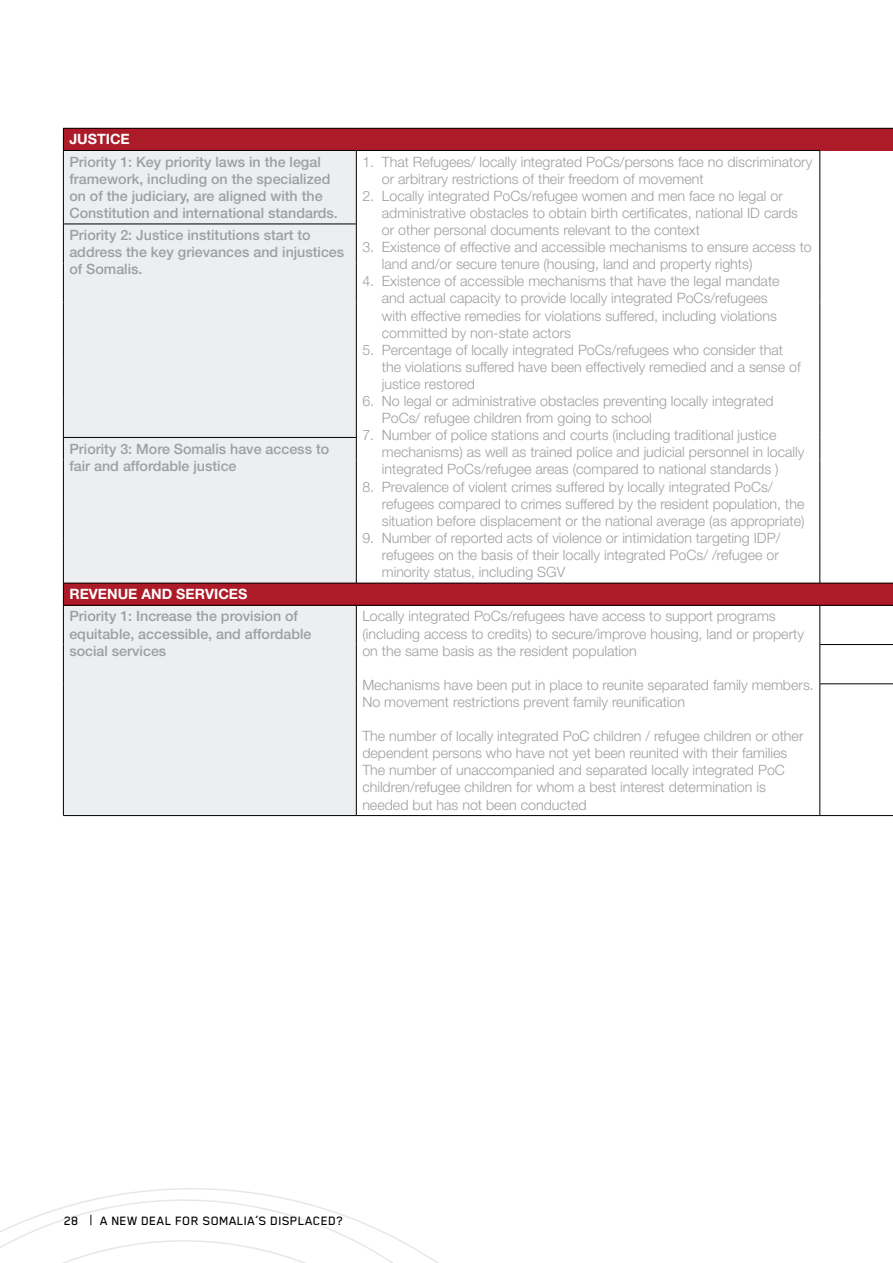
<style>
.page{position:relative;width:893px;height:1263px;background:#fff}
.page>*{position:absolute;margin:0;border:0;box-sizing:border-box;transform-origin:0 0}
.t1{font:300 14.25px/17.1px "Helvetica Neue LT Std";color:#9d9fa2}
.t2{font:500 14.25px/17.1px "Helvetica Neue LT Std";color:#9d9fa2}
.t3{font:700 14.25px "Helvetica Neue LT Std";color:#fff}
.t4{font:500 13.95px "Blender Pro";letter-spacing:.02em;color:#000}
.s1{font-family:"Helvetica Neue";font-weight:400;font-stretch:condensed}
</style>
<div class="page">
<svg style="left:0;top:1188px;width:438px;height:75px"></svg>
<div style="left:63px;top:128px;width:830px;height:22px;background:#ad1a28"></div>
<div style="left:64px;top:151px;width:292px;height:664px;background:#edeeef"></div>
<div style="left:63px;top:583px;width:830px;height:22px;background:#ad1a28"></div>
<hr style="left:63px;top:128px;width:293px;height:1px;background:#000">
<svg style="left:63px;top:128px;width:1px;height:22px"></svg>
<hr style="left:356px;top:128px;width:464px;height:1px;background:#000">
<hr style="left:820px;top:128px;width:73px;height:1px;background:#000">
<hr style="left:63px;top:150px;width:293px;height:1px;background:#000">
<hr style="left:63px;top:151px;width:1px;height:73px;background:#000">
<hr style="left:356px;top:150px;width:464px;height:1px;background:#000">
<hr style="left:356px;top:151px;width:1px;height:73px;background:#000">
<hr style="left:63px;top:224px;width:293px;height:1px;background:#000">
<hr style="left:63px;top:224px;width:1px;height:39px;background:#000">
<hr style="left:356px;top:224px;width:1px;height:39px;background:#000">
<hr style="left:63px;top:263px;width:1px;height:39px;background:#000">
<hr style="left:356px;top:263px;width:1px;height:39px;background:#000">
<hr style="left:63px;top:302px;width:1px;height:57px;background:#000">
<hr style="left:356px;top:302px;width:1px;height:57px;background:#000">
<hr style="left:63px;top:359px;width:1px;height:39px;background:#000">
<hr style="left:356px;top:359px;width:1px;height:39px;background:#000">
<hr style="left:63px;top:398px;width:1px;height:39px;background:#000">
<hr style="left:356px;top:398px;width:1px;height:39px;background:#000">
<hr style="left:63px;top:437px;width:293px;height:1px;background:#000">
<svg style="left:63px;top:438px;width:1px;height:22px"></svg>
<svg style="left:356px;top:438px;width:1px;height:22px"></svg>
<hr style="left:63px;top:460px;width:1px;height:39px;background:#000">
<hr style="left:356px;top:460px;width:1px;height:39px;background:#000">
<hr style="left:63px;top:499px;width:1px;height:39px;background:#000">
<hr style="left:356px;top:499px;width:1px;height:39px;background:#000">
<hr style="left:63px;top:538px;width:1px;height:45px;background:#000">
<hr style="left:356px;top:538px;width:1px;height:45px;background:#000">
<hr style="left:63px;top:605px;width:1px;height:39px;background:#000">
<hr style="left:356px;top:605px;width:1px;height:39px;background:#000">
<hr style="left:63px;top:644px;width:1px;height:40px;background:#000">
<hr style="left:356px;top:644px;width:1px;height:40px;background:#000">
<hr style="left:63px;top:684px;width:1px;height:131px;background:#000">
<hr style="left:356px;top:684px;width:1px;height:131px;background:#000">
<hr style="left:820px;top:151px;width:1px;height:73px;background:#000">
<hr style="left:820px;top:224px;width:1px;height:39px;background:#000">
<hr style="left:820px;top:263px;width:1px;height:39px;background:#000">
<hr style="left:820px;top:302px;width:1px;height:57px;background:#000">
<hr style="left:820px;top:359px;width:1px;height:39px;background:#000">
<hr style="left:820px;top:398px;width:1px;height:39px;background:#000">
<svg style="left:820px;top:437px;width:1px;height:23px"></svg>
<hr style="left:820px;top:460px;width:1px;height:39px;background:#000">
<hr style="left:820px;top:538px;width:1px;height:45px;background:#000">
<hr style="left:820px;top:605px;width:1px;height:39px;background:#000">
<hr style="left:820px;top:645px;width:1px;height:39px;background:#000">
<hr style="left:820px;top:684px;width:1px;height:131px;background:#000">
<hr style="left:820px;top:499px;width:1px;height:39px;background:#000">
<hr style="left:63px;top:815px;width:293px;height:1px;background:#000">
<hr style="left:356px;top:815px;width:464px;height:1px;background:#000">
<hr style="left:820px;top:644px;width:73px;height:1px;background:#000">
<hr style="left:820px;top:683px;width:73px;height:1px;background:#000">
<hr style="left:820px;top:815px;width:73px;height:1px;background:#000">
<hr style="left:63px;top:583px;width:293px;height:1px;background:#000">
<svg style="left:63px;top:583px;width:1px;height:22px"></svg>
<hr style="left:356px;top:583px;width:464px;height:1px;background:#000">
<hr style="left:820px;top:583px;width:73px;height:1px;background:#000">
<hr style="left:63px;top:605px;width:293px;height:1px;background:#000">
<hr style="left:356px;top:605px;width:464px;height:1px;background:#000">
<hr style="left:820px;top:605px;width:73px;height:1px;background:#000">
<p class="t3" style="left:69px;top:131px;width:62px">JUSTICE</p>
<p class="t2" style="left:69px;top:153px;width:270px">Priority 1: Key priority laws in the legal framework, including on the specialized on of the judiciary, are aligned with the Constitution and international standards.</p>
<p class="t1" style="left:382px;top:153px;width:432px;text-indent:-19px">1. That Refugees/ locally integrated PoCs/persons face no discriminatory or arbitrary restrictions of their freedom of movement</p>
<p class="t1" style="left:382px;top:187px;width:418px;text-indent:-19px">2. Locally integrated PoCs/refugee women and men face no legal or administrative obstacles to obtain birth certificates, national ID cards or other personal documents relevant to the context</p>
<p class="t1" style="left:382px;top:238px;width:431px;text-indent:-19px">3. Existence of effective and accessible mechanisms to ensure access to land and/or secure tenure (housing, land and property rights)</p>
<p class="t1" style="left:382px;top:272px;width:399px;text-indent:-19px">4. Existence of accessible mechanisms that have the legal mandate and actual capacity to provide locally integrated PoCs/refugees with effective remedies for violations suffered, including violations committed by non-state actors</p>
<p class="t1" style="left:382px;top:341px;width:420px;text-indent:-19px">5. Percentage of locally integrated PoCs/refugees who consider that the violations suffered have been effectively remedied and a sense of justice restored</p>
<p class="t1" style="left:382px;top:392px;width:393px;text-indent:-19px">6. No legal or administrative obstacles preventing locally integrated<br>PoCs/ refugee children from going to school</p>
<p class="t1" style="left:382px;top:426px;width:424px;text-indent:-19px">7. Number of police stations and courts (including traditional justice mechanisms) as well as trained police and judicial personnel in locally integrated PoCs/refugee areas (compared to national standards )</p>
<p class="t1" style="left:382px;top:478px;width:424px;text-indent:-19px">8. Prevalence of violent crimes suffered by locally integrated PoCs/ refugees compared to crimes suffered by the resident population, the situation before displacement or the national average (as appropriate)</p>
<p class="t1" style="left:382px;top:529px;width:400px;text-align:justify;text-indent:-19px">9. Number of reported acts of violence or intimidation targeting IDP/ refugees on the basis of their locally integrated PoCs/ /refugee or minority status, including SGV</p>
<p class="t2" style="left:69px;top:226px;width:276px">Priority 2: Justice institutions start to address the key grievances and injustices of Somalis.</p>
<p class="t2" style="left:69px;top:440px;width:261px">Priority 3: More Somalis have access to fair and affordable justice</p>
<p class="t3" style="left:69px;top:585px;width:179px">REVENUE AND SERVICES</p>
<p class="t2" style="left:69px;top:608px;width:244px">Priority 1: Increase the provision of equitable, accessible, and affordable social services</p>
<p class="t1" style="left:362px;top:607px;width:443px">Locally integrated PoCs/refugees have access to support programs (including access to credits) to secure/improve housing, land or property on the same basis as the resident population</p>
<p class="t1" style="left:362px;top:676px;width:453px">Mechanisms have been put in place to reunite separated family members.<br>No movement restrictions prevent family reunification</p>
<p class="t1" style="left:362px;top:727px;width:443px">The number of locally integrated PoC children / refugee children or other dependent persons who have not yet been reunited with their families The number of unaccompanied and separated locally integrated PoC children/refugee children for whom a best interest determination is needed but has not been conducted</p>
<p class="t4" style="left:64px;top:1214px;width:280px">28 <span class="s1">|</span> A NEW DEAL FOR SOMALIA’S DISPLACED?</p>
</div>
